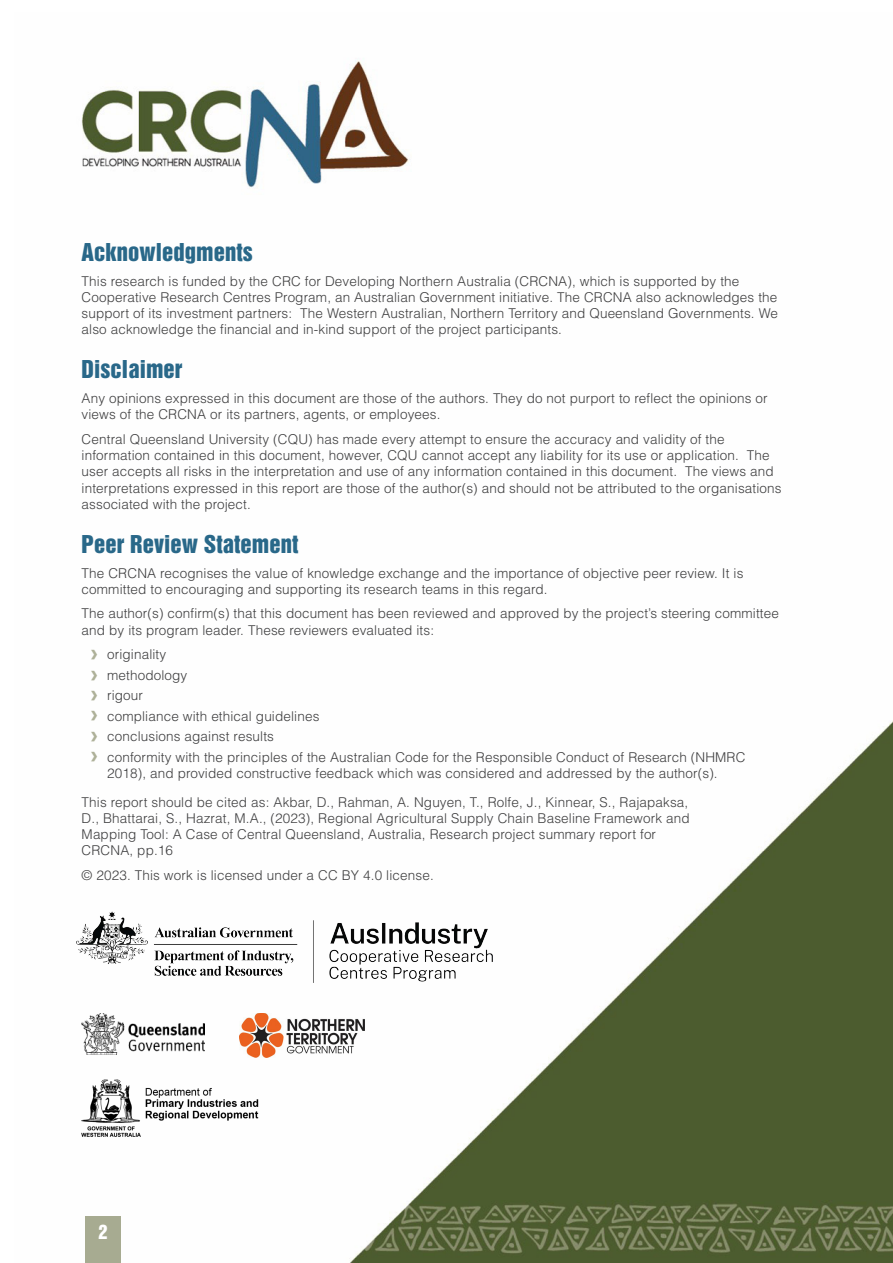
<style>
.page{position:relative;width:893px;height:1263px;background:#fff}
.page>*{position:absolute;margin:0;border:0;box-sizing:border-box;transform-origin:0 0}
.Heading_1{font:22.5px "Helvetica Inserat LT Std";letter-spacing:.005em;color:#296889}
.t1{font:18px "Helvetica Inserat LT Std";color:#fff}
.Body_Text{font:300 13.5px/16.2px "Helvetica LT Std";letter-spacing:.01em;color:#3e3e3f}
.s1{font-family:"Balboa";font-weight:700;font-size:22.5px;color:#aeb199}
</style>
<div class="page">
<img style="left:81px;top:61px;width:812px;height:1202px">
<img style="left:82px;top:1014px;width:123px;height:40px">
<img style="left:240px;top:1014px;width:124px;height:44px">
<img style="left:82px;top:1079px;width:177px;height:57px">
<div style="left:85px;top:1216px;width:36px;height:47px;background:#a7ab91"></div>
<img style="left:76px;top:911px;width:416px;height:71px">
<p class="Heading_1" style="left:82px;top:239px;width:173px">Acknowledgments</p>
<p class="Body_Text" style="left:82px;top:273px;width:698px">This research is funded by the CRC for Developing Northern Australia (CRCNA), which is supported by the Cooperative Research Centres Program, an Australian Government initiative. The CRCNA also acknowledges the support of its investment partners: The Western Australian, Northern Territory and Queensland Governments. We also acknowledge the financial and in-kind support of the project participants.</p>
<p class="Heading_1" style="left:82px;top:356px;width:102px">Disclaimer</p>
<p class="Body_Text" style="left:82px;top:390px;width:687px">Any opinions expressed in this document are those of the authors. They do not purport to reflect the opinions or views of the CRCNA or its partners, agents, or employees.</p>
<p class="Body_Text" style="left:82px;top:431px;width:701px">Central Queensland University (CQU) has made every attempt to ensure the accuracy and validity of the information contained in this document, however, CQU cannot accept any liability for its use or application. The user accepts all risks in the interpretation and use of any information contained in this document. The views and interpretations expressed in this report are those of the author(s) and should not be attributed to the organisations associated with the project.</p>
<p class="Heading_1" style="left:82px;top:530px;width:218px">Peer Review Statement</p>
<p class="Body_Text" style="left:82px;top:564px;width:663px">The CRCNA recognises the value of knowledge exchange and the importance of objective peer review. It is committed to encouraging and supporting its research teams in this regard.</p>
<p class="Body_Text" style="left:82px;top:605px;width:699px">The author(s) confirm(s) that this document has been reviewed and approved by the project’s steering committee and by its program leader. These reviewers evaluated its:</p>
<p class="Body_Text" style="left:90px;top:646px;width:78px"><span class="s1">›</span> originality</p>
<p class="Body_Text" style="left:90px;top:667px;width:99px"><span class="s1">›</span> methodology</p>
<p class="Body_Text" style="left:90px;top:687px;width:54px"><span class="s1">›</span> rigour</p>
<p class="Body_Text" style="left:90px;top:708px;width:231px"><span class="s1">›</span> compliance with ethical guidelines</p>
<p class="Body_Text" style="left:90px;top:728px;width:185px"><span class="s1">›</span> conclusions against results</p>
<p class="Body_Text" style="left:107px;top:748px;width:640px;text-indent:-17px"><span class="s1">›</span> conformity with the principles of the Australian Code for the Responsible Conduct of Research (NHMRC<br>2018), and provided constructive feedback which was considered and addressed by the author(s).</p>
<p class="Body_Text" style="left:82px;top:794px;width:610px">This report should be cited as: Akbar, D., Rahman, A. Nguyen, T., Rolfe, J., Kinnear, S., Rajapaksa, D., Bhattarai, S., Hazrat, M.A., (2023), Regional Agricultural Supply Chain Baseline Framework and Mapping Tool: A Case of Central Queensland, Australia, Research project summary report for CRCNA, pp.16</p>
<p class="Body_Text" style="left:82px;top:867px;width:354px">© 2023. This work is licensed under a CC BY 4.0 license.</p>
<h2 class="t1" style="left:98px;top:1221px;width:10px">2</h2>
</div>
